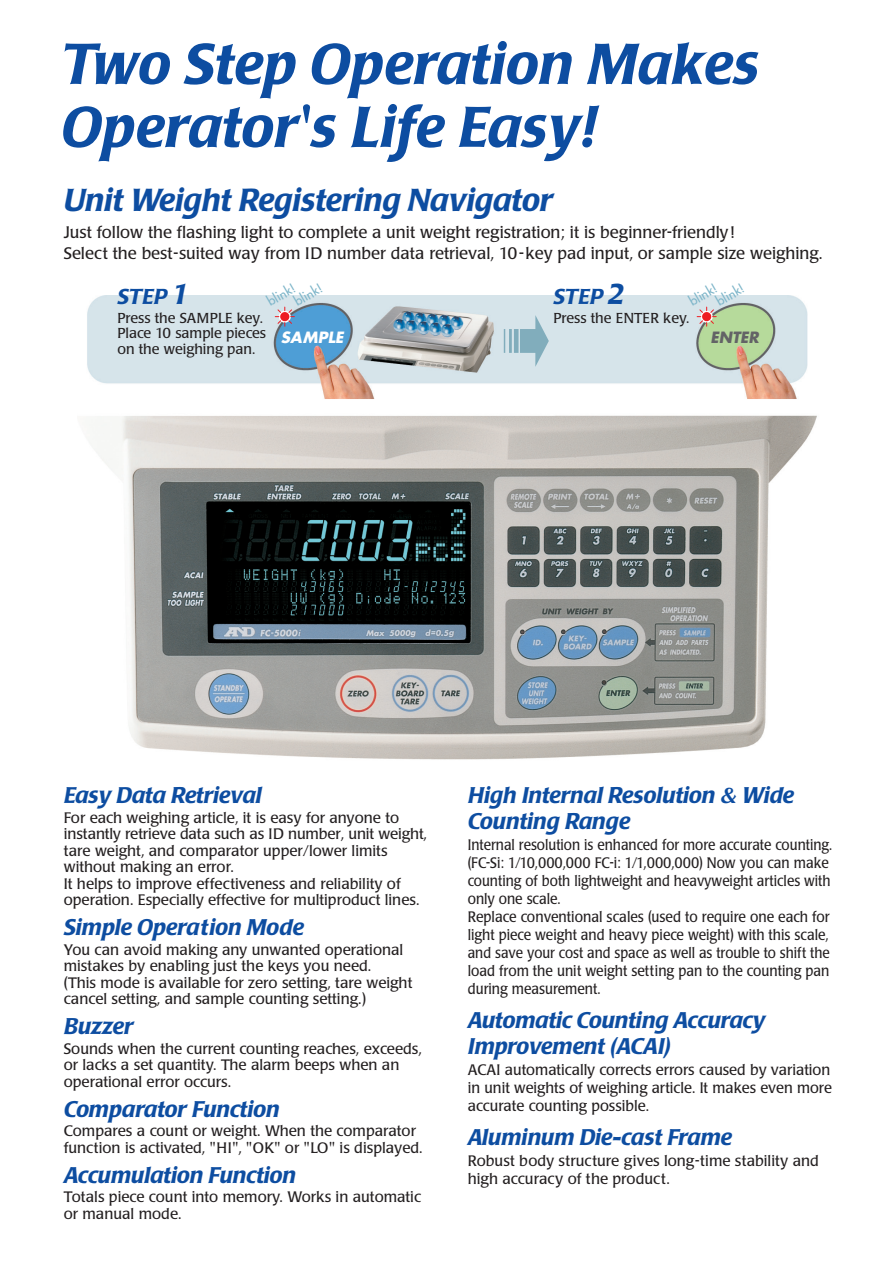
<style>
.page{position:relative;width:893px;height:1263px;background:#fff}
.page>*{position:absolute;margin:0;border:0;box-sizing:border-box;transform-origin:0 0}
.t1{font:italic 500 57px/63px "Poppl Laudatio";letter-spacing:.01em;color:#0d4da1}
.t2{font:italic 500 31.5px "Poppl Laudatio";color:#0d4da1}
.t3{font:italic 500 22.5px/25.5px "Poppl Laudatio";color:#0d4da1}
.t4{font:italic 500 21.3px "Poppl Laudatio";letter-spacing:.02em;color:#0d4da1}
.t5{font:16.5px/21px "Poppl Laudatio";color:#231f20}
.t6{font:italic 700 15.15px "Futura";color:#fff}
.t7{font:italic 700 15.15px "Futura";color:#636366}
.t8{font:15px/16.5px "Poppl Laudatio";color:#231f20}
.t9{font:15px/18px "Poppl Laudatio";color:#231f20;scale:.9 1}
.t10{font:14.25px/15.8px "Poppl Laudatio";color:#231f20}
.t11{font:12.75px/13.4px "Futura";color:#7db5c9}
.s1{font-size:28.5px}
.s2{font-family:"Optima";font-weight:700}
</style>
<div class="page">
<img style="left:87px;top:295px;width:730px;height:465px">
<svg style="left:275px;top:307px;width:19px;height:19px"></svg>
<svg style="left:697px;top:307px;width:19px;height:19px"></svg>
<svg style="left:504px;top:315px;width:45px;height:52px;background:#b4ced7"></svg>
<h1 class="t1" style="left:61px;top:34px;width:700px">Two Step Operation Makes<br>Operator's Life Easy!</h1>
<h2 class="t2" style="left:64px;top:182px;width:490px">Unit Weight Registering Navigator</h2>
<p class="t5" style="left:64px;top:222px;width:760px">Just follow the flashing light to complete a unit weight registration; it is beginner-friendly!<br>Select the best-suited way from ID number data retrieval, 10-key pad input, or sample size weighing.</p>
<p class="t11" style="left:285px;top:285px;width:31px;text-indent:-24px;rotate:-30deg">blink! blink!</p>
<p class="t11" style="left:707px;top:285px;width:31px;text-indent:-24px;rotate:-30deg">blink! blink!</p>
<h3 class="t4" style="left:117px;top:285px;width:73px">STEP <span class="s1">1</span></h3>
<p class="t10" style="left:117px;top:310px;width:150px">Press the SAMPLE key.<br>Place 10 sample pieces on the weighing pan.</p>
<h3 class="t4" style="left:553px;top:285px;width:73px">STEP <span class="s1">2</span></h3>
<p class="t10" style="left:553px;top:310px;width:137px">Press the ENTER key.</p>
<p class="t6" style="left:281px;top:326px;width:64px">SAMPLE</p>
<p class="t7" style="left:710px;top:327px;width:50px">ENTER</p>
<h3 class="t3" style="left:64px;top:783px;width:199px">Easy Data Retrieval</h3>
<p class="t8" style="left:64px;top:809px;width:365px">For each weighing article, it is easy for anyone to instantly retrieve data such as ID number, unit weight, tare weight, and comparator upper/lower limits without making an error.<br>It helps to improve effectiveness and reliability of operation. Especially effective for multiproduct lines.</p>
<h3 class="t3" style="left:64px;top:915px;width:241px">Simple Operation Mode</h3>
<p class="t8" style="left:64px;top:941px;width:350px">You can avoid making any unwanted operational mistakes by enabling just the keys you need.<br>(This mode is available for zero setting, tare weight cancel setting, and sample counting setting.)</p>
<h3 class="t3" style="left:64px;top:1014px;width:71px">Buzzer</h3>
<p class="t8" style="left:64px;top:1040px;width:360px">Sounds when the current counting reaches, exceeds, or lacks a set quantity. The alarm beeps when an operational error occurs.</p>
<h3 class="t3" style="left:64px;top:1096px;width:217px">Comparator Function</h3>
<p class="t8" style="left:64px;top:1123px;width:360px">Compares a count or weight. When the comparator function is activated, "HI", "OK" or "LO" is displayed.</p>
<h3 class="t3" style="left:64px;top:1162px;width:234px">Accumulation Function</h3>
<p class="t8" style="left:64px;top:1189px;width:359px">Totals piece count into memory. Works in automatic or manual mode.</p>
<h3 class="t3" style="left:468px;top:783px;width:328px">High Internal Resolution <span class="s2">&amp;</span> Wide<br>Counting Range</h3>
<p class="t9" style="left:468px;top:836px;width:406px">Internal resolution is enhanced for more accurate counting. (FC-Si: 1/10,000,000 FC-i: 1/1,000,000) Now you can make counting of both lightweight and heavyweight articles with only one scale.<br>Replace conventional scales (used to require one each for light piece weight and heavy piece weight) with this scale, and save your cost and space as well as trouble to shift the load from the unit weight setting pan to the counting pan during measurement.</p>
<h3 class="t3" style="left:468px;top:1008px;width:299px">Automatic Counting Accuracy<br>Improvement (ACAI)</h3>
<p class="t8" style="left:468px;top:1061px;width:366px;line-height:18px;text-align:justify">ACAI automatically corrects errors caused by variation in unit weights of weighing article. It makes even more accurate counting possible.</p>
<h3 class="t3" style="left:468px;top:1125px;width:265px">Aluminum Die-cast Frame</h3>
<p class="t8" style="left:468px;top:1152px;width:353px;line-height:18px">Robust body structure gives long-time stability and high accuracy of the product.</p>
</div>
